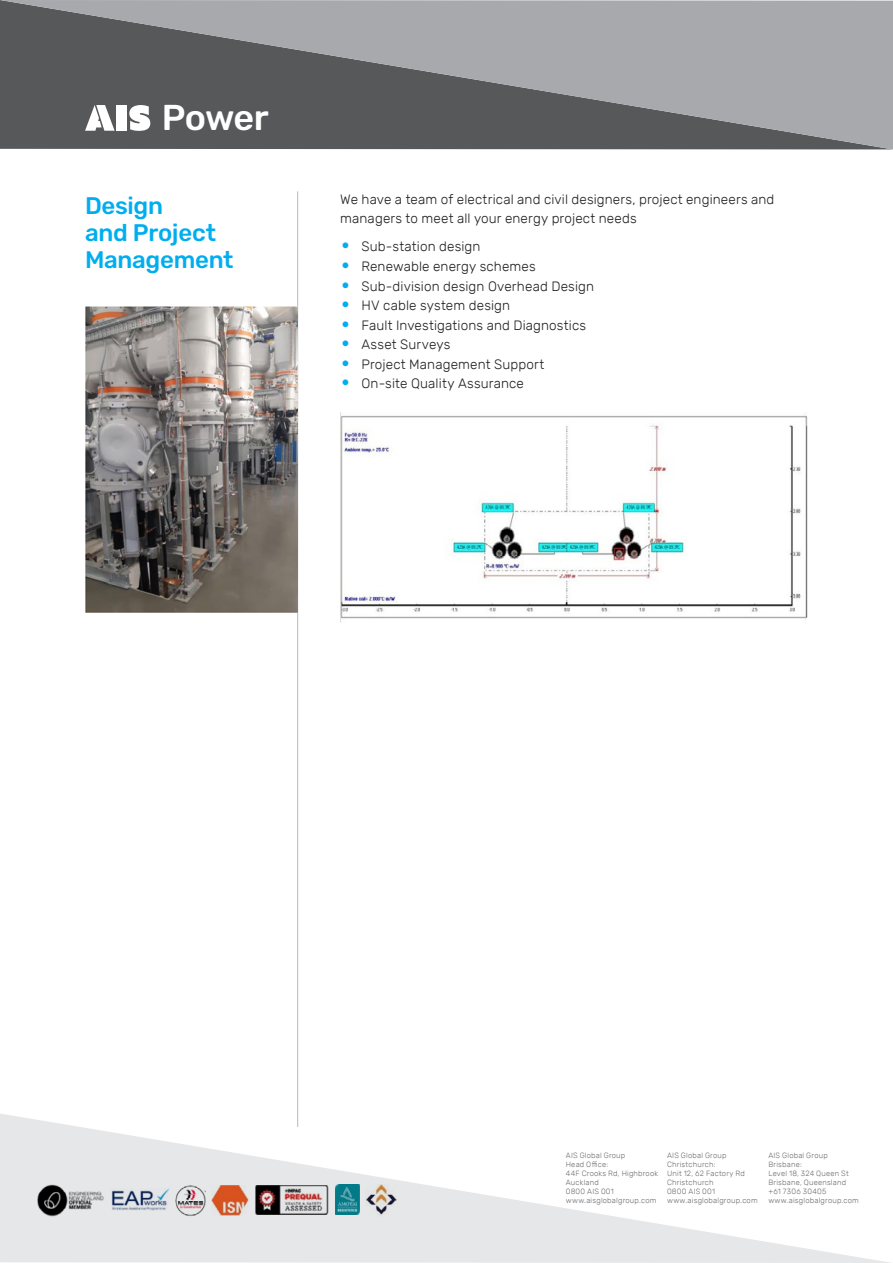
<style>
.page{position:relative;width:893px;height:1263px;background:#fff}
.page>*{position:absolute;margin:0;border:0;box-sizing:border-box;transform-origin:0 0}
.t1{font:500 35.85px "Rubik";letter-spacing:-.02em;color:#fff}
.A_Head{font:500 24px/27px "Rubik";letter-spacing:-.01em;color:#00aeef}
.List{font:300 13.5px/19.5px "Rubik";letter-spacing:.01em;color:#231f20}
.t2{font:300 7.65px/9px "Rubik";letter-spacing:.025em;color:#6c6d70}
.s1{font-size:28.5px;color:#00aeef}
</style>
<div class="page">
<svg style="left:0;top:1113px;width:891px;height:150px"></svg>
<svg style="left:0;top:0;width:893px;height:149px;background:#818285"></svg>
<img style="left:111px;top:1188px;width:58px;height:23px">
<img style="left:175px;top:1185px;width:30px;height:31px">
<img style="left:212px;top:1185px;width:37px;height:31px">
<img style="left:255px;top:1185px;width:74px;height:30px">
<img style="left:335px;top:1185px;width:25px;height:30px">
<img style="left:366px;top:1184px;width:30px;height:33px">
<img style="left:38px;top:1184px;width:67px;height:32px">
<hr style="left:297px;top:191px;width:1px;height:936px;background:#a8a9ad">
<img style="left:340px;top:412px;width:468px;height:211px">
<img style="left:85px;top:306px;width:213px;height:307px">
<h1 class="t1" style="left:162px;top:97px;width:108px">Power</h1>
<p class="A_Head" style="left:85px;top:193px;width:80px">Design</p>
<p class="A_Head" style="left:85px;top:220px;width:150px">and Project<br>Management</p>
<p class="List" style="left:340px;top:190px;width:436px">We have a team of electrical and civil designers, project engineers and managers to meet all your energy project needs</p>
<p class="List" style="left:340px;top:237px;width:142px"><span class="s1">•</span> Sub-station design</p>
<p class="List" style="left:340px;top:257px;width:197px"><span class="s1">•</span> Renewable energy schemes</p>
<p class="List" style="left:340px;top:276px;width:255px"><span class="s1">•</span> Sub-division design Overhead Design</p>
<p class="List" style="left:340px;top:296px;width:171px"><span class="s1">•</span> HV cable system design</p>
<p class="List" style="left:340px;top:315px;width:248px"><span class="s1">•</span> Fault Investigations and Diagnostics</p>
<p class="List" style="left:340px;top:335px;width:112px"><span class="s1">•</span> Asset Surveys</p>
<p class="List" style="left:340px;top:354px;width:206px"><span class="s1">•</span> Project Management Support</p>
<p class="List" style="left:340px;top:374px;width:185px"><span class="s1">•</span> On-site Quality Assurance</p>
<p class="t2" style="left:566px;top:1150px;width:94px">AIS Global Group<br>Head Office:<br>44F Crooks Rd, Highbrook<br>Auckland<br>0800 AIS 001 www.aisglobalgroup.com</p>
<p class="t2" style="left:667px;top:1150px;width:92px">AIS Global Group<br>Christchurch:<br>Unit 12, 62 Factory Rd<br>Christchurch<br>0800 AIS 001 www.aisglobalgroup.com</p>
<p class="t2" style="left:768px;top:1150px;width:92px">AIS Global Group<br>Brisbane:<br>Level 18, 324 Queen St<br>Brisbane, Queensland +61 7306 30405 www.aisglobalgroup.com</p>
</div>
